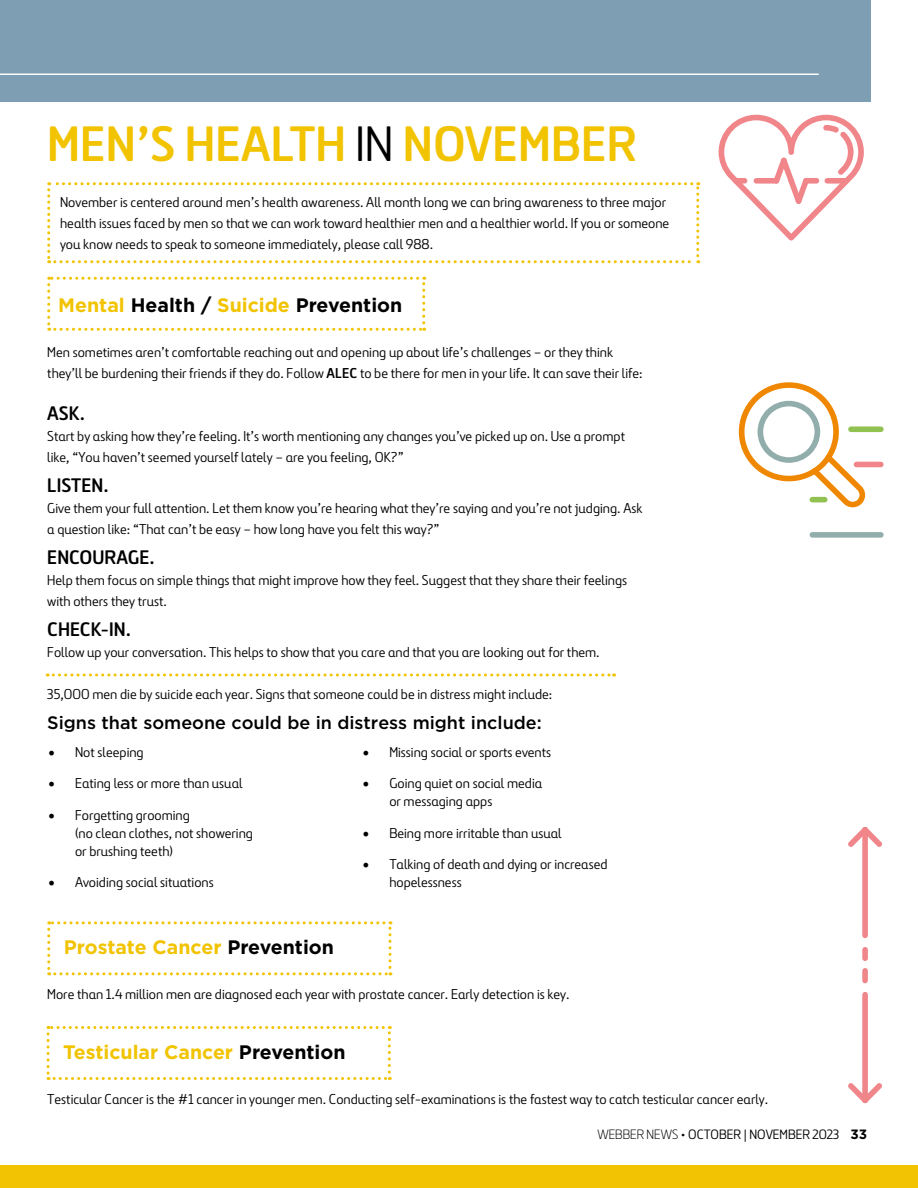
<style>
.page{position:relative;width:918px;height:1188px;background:#fff}
.page>*{position:absolute;margin:0;border:0;box-sizing:border-box;transform-origin:0 0}
.t1{font:700 49.5px "Ferrovial";color:#f1c300}
.t2{font:700 19.5px "Gotham";color:#f1c300}
.t3{font:700 19.5px "Ferrovial";color:#000}
.t4{font:700 19.5px "Gotham";color:#000}
.t5{font:500 18px "Gotham";color:#000}
.t6{font:14.25px/21px "Ferrovial";color:#000}
.t7{font:13.5px "Ferrovial";color:#000}
.s1{font-weight:400;color:#000}
.s2{color:#f1c300}
.s3{font-weight:700}
.s4{font-family:"Minion Pro";font-size:18px}
.s5{color:#000}
.s6{font-weight:300}
.s7{font-family:"Gotham";font-weight:700}
</style>
<div class="page">
<div style="left:0;top:1165px;width:918px;height:23px;background:#f1c300"></div>
<div style="left:0;top:0;width:871px;height:101px;background:#7e9eb3"></div>
<hr style="left:0;top:74px;width:819px;height:1px;background:#fff">
<svg style="left:719px;top:115px;width:145px;height:126px"></svg>
<div style="left:754px;top:178px;width:25px;height:6px;background:#f0858a;border-radius:3px"></div>
<div style="left:803px;top:178px;width:16px;height:6px;background:#f0858a;border-radius:3px"></div>
<div style="left:825px;top:178px;width:24px;height:6px;background:#f0858a;border-radius:3px"></div>
<div style="left:733px;top:178px;width:14px;height:6px;background:#f0858a;border-radius:3px"></div>
<svg style="left:739px;top:382px;width:126px;height:125px"></svg>
<div style="left:848px;top:426px;width:36px;height:6px;background:#91c251;border-radius:3px"></div>
<div style="left:854px;top:462px;width:30px;height:5px;background:#f0858a;border-radius:3px"></div>
<div style="left:810px;top:497px;width:18px;height:5px;background:#91c251;border-radius:3px"></div>
<div style="left:810px;top:532px;width:74px;height:6px;background:#92aeac;border-radius:3px"></div>
<div style="left:862px;top:947px;width:6px;height:14px;background:#f0858a;border-radius:3px"></div>
<div style="left:862px;top:968px;width:6px;height:15px;background:#f0858a;border-radius:3px"></div>
<div style="left:862px;top:992px;width:6px;height:111px;background:#f0858a;border-radius:3px"></div>
<svg style="left:848px;top:1083px;width:34px;height:20px"></svg>
<div style="left:862px;top:827px;width:6px;height:111px;background:#f0858a;border-radius:3px"></div>
<svg style="left:848px;top:827px;width:34px;height:20px"></svg>
<svg style="left:47px;top:182px;width:652px;height:81px"></svg>
<svg style="left:47px;top:277px;width:378px;height:54px"></svg>
<svg style="left:47px;top:921px;width:345px;height:54px"></svg>
<svg style="left:47px;top:1026px;width:344px;height:54px"></svg>
<svg style="left:47px;top:674px;width:568px;height:2px"></svg>
<h1 class="t1" style="left:47px;top:113px;width:592px">MEN’S HEALTH <span class="s1">IN</span> NOVEMBER</h1>
<p class="t6" style="left:60px;top:191px;width:611px">November is centered around men’s health awareness. All month long we can bring awareness to three major health issues faced by men so that we can work toward healthier men and a healthier world. If you or someone you know needs to speak to someone immediately, please call 988.</p>
<h2 class="t4" style="left:58px;top:292px;width:346px"><span class="s2">Mental</span> Health / <span class="s2">Suicide</span> Prevention</h2>
<p class="t6" style="left:47px;top:342px;width:597px">Men sometimes aren’t comfortable reaching out and opening up about life’s challenges – or they think they’ll be burdening their friends if they do. Follow <span class="s3">ALEC</span> to be there for men in your life. It can save their life:</p>
<h2 class="t3" style="left:47px;top:401px;width:39px">ASK.</h2>
<p class="t6" style="left:47px;top:425px;width:579px">Start by asking how they’re feeling. It’s worth mentioning any changes you’ve picked up on. Use a prompt like, “You haven’t seemed yourself lately – are you feeling, OK?”</p>
<h2 class="t3" style="left:47px;top:473px;width:63px">LISTEN.</h2>
<p class="t6" style="left:47px;top:497px;width:597px">Give them your full attention. Let them know you’re hearing what they’re saying and you’re not judging. Ask a question like: “That can’t be easy – how long have you felt this way?”</p>
<h2 class="t3" style="left:47px;top:545px;width:109px">ENCOURAGE.</h2>
<p class="t6" style="left:47px;top:569px;width:581px">Help them focus on simple things that might improve how they feel. Suggest that they share their feelings with others they trust.</p>
<h2 class="t3" style="left:47px;top:617px;width:85px">CHECK-IN.</h2>
<p class="t6" style="left:47px;top:641px;width:554px">Follow up your conversation. This helps to show that you care and that you are looking out for them.</p>
<p class="t6" style="left:47px;top:684px;width:507px">35,000 men die by suicide each year. Signs that someone could be in distress might include:</p>
<p class="t5" style="left:47px;top:711px;width:496px">Signs that someone could be in distress might include:</p>
<p class="t6" style="left:48px;top:741px;width:97px"><span class="s4">•</span> Not sleeping</p>
<p class="t6" style="left:48px;top:773px;width:196px"><span class="s4">•</span> Eating less or more than usual</p>
<p class="t6" style="left:75px;top:806px;width:179px;line-height:18px;text-indent:-27px"><span class="s4">•</span> Forgetting grooming<br>(no clean clothes, not showering or brushing teeth)</p>
<p class="t6" style="left:48px;top:872px;width:167px"><span class="s4">•</span> Avoiding social situations</p>
<p class="t6" style="left:362px;top:741px;width:190px"><span class="s4">•</span> Missing social or sports events</p>
<p class="t6" style="left:389px;top:774px;width:154px;line-height:18px;text-indent:-27px"><span class="s4">•</span> Going quiet on social media or messaging apps</p>
<p class="t6" style="left:362px;top:822px;width:201px"><span class="s4">•</span> Being more irritable than usual</p>
<p class="t6" style="left:389px;top:855px;width:220px;line-height:18px;text-indent:-27px"><span class="s4">•</span> Talking of death and dying or increased hopelessness</p>
<h2 class="t2" style="left:64px;top:935px;width:272px">Prostate Cancer <span class="s5">Prevention</span></h2>
<p class="t6" style="left:47px;top:984px;width:524px">More than 1.4 million men are diagnosed each year with prostate cancer. Early detection is key.</p>
<h2 class="t2" style="left:63px;top:1039px;width:284px">Testicular Cancer <span class="s5">Prevention</span></h2>
<p class="t6" style="left:47px;top:1089px;width:722px">Testicular Cancer is the #1 cancer in younger men. Conducting self-examinations is the fastest way to catch testicular cancer early.</p>
<p class="t7" style="left:597px;top:1126px;width:271px"><span class="s6">WEBBER NEWS</span> • OCTOBER | NOVEMBER 2023 <span class="s7">33</span></p>
</div>
